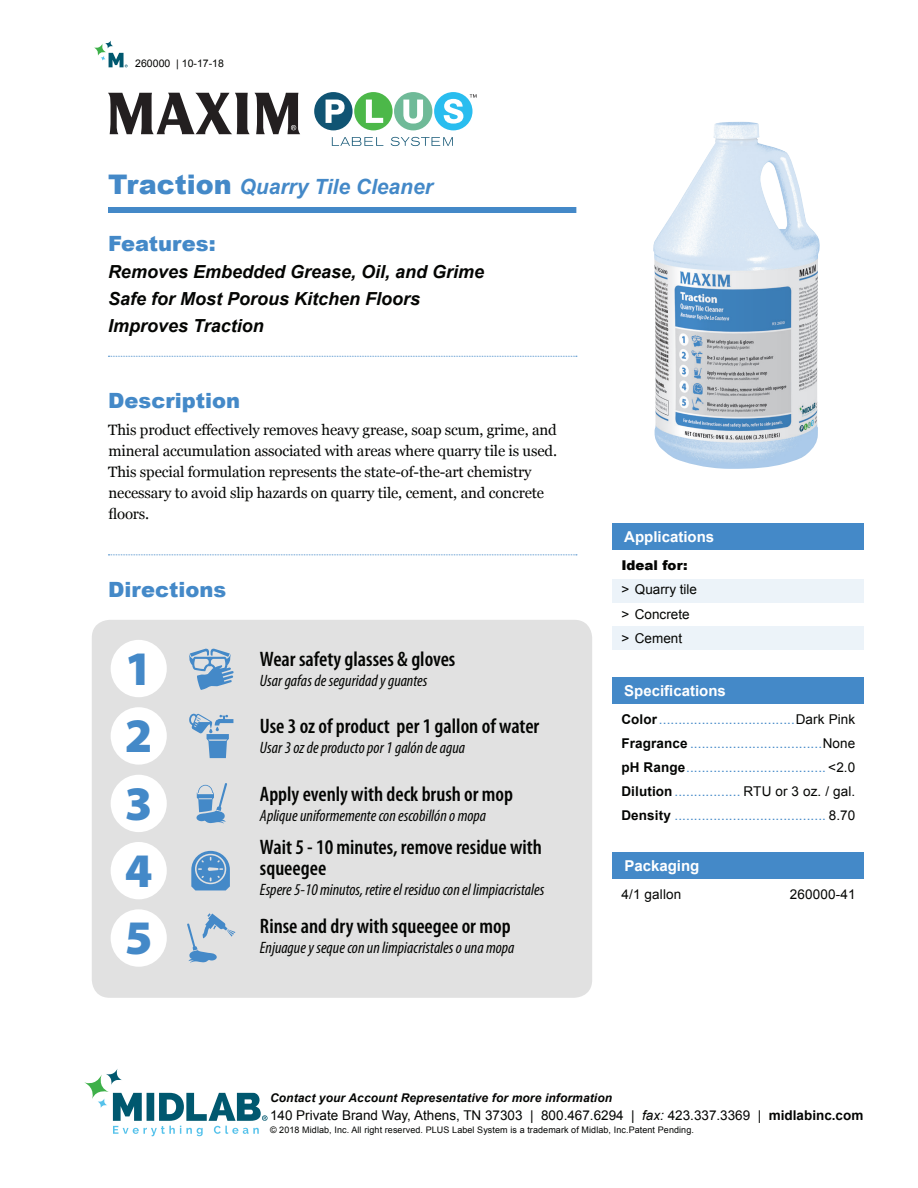
<style>
.page{position:relative;width:918px;height:1188px;background:#fff}
.page>*{position:absolute;margin:0;border:0;box-sizing:border-box;transform-origin:0 0}
.t1{font:900 48.45px/67.2px "Myriad Pro";color:#4489c8;text-align:justify}
.t2{font:600 condensed 21px/21px "Myriad Pro";color:#040503}
.t3{font:900 21px "Arial";color:#4489c8}
.t4{font:italic 700 21px "Arial";color:#4489c8}
.t5{font:italic 700 18px/27px "Arial";color:#040503}
.t6{font:italic condensed 16.5px "Myriad Pro";color:#040503}
.t7{font:15px/21px "Georgia";letter-spacing:-.01em;color:#040503}
.t8{font:700 15px "Arial";color:#fff}
.t9{font:13.5px/24px "Arial";letter-spacing:.01em;color:#4489c8;text-align:justify}
.t10{font:13.5px/24px "Arial";color:#040503}
.t11{font:900 13.5px "Arial";color:#040503}
.t12{font:italic 700 12px "Arial";letter-spacing:.01em;color:#040503}
.t13{font:10.5px "Arial";color:#040503}
.t14{font:9px "Arial";letter-spacing:.01em;color:#040503}
.s1{font-weight:900;font-style:normal;font-size:27px}
.s2{font-weight:700;color:#040503}
.s3{color:#040503}
.s4{font-style:italic}
.s5{font-weight:700}
</style>
<div class="page">
<svg style="left:113px;top:1093px;width:155px;height:43px"></svg>
<svg style="left:84px;top:1074px;width:25px;height:25px"></svg>
<svg style="left:106px;top:1068px;width:16px;height:17px"></svg>
<svg style="left:97px;top:1098px;width:11px;height:10px"></svg>
<svg style="left:94px;top:43px;width:12px;height:13px"></svg>
<svg style="left:105px;top:40px;width:8px;height:9px"></svg>
<svg style="left:100px;top:53px;width:28px;height:14px"></svg>
<div style="left:612px;top:579px;width:252px;height:24px;background:#ecf3f9"></div>
<div style="left:612px;top:626px;width:252px;height:24px;background:#ecf3f9"></div>
<div style="left:612px;top:524px;width:252px;height:26px;background:#4489c8"></div>
<div style="left:612px;top:677px;width:252px;height:27px;background:#4489c8"></div>
<div style="left:612px;top:852px;width:252px;height:27px;background:#4489c8"></div>
<div style="left:92px;top:620px;width:500px;height:378px;background:#e1e1e1;border-radius:18px"></div>
<svg style="left:108px;top:554px;width:469px;height:1px"></svg>
<div style="left:111px;top:640px;width:56px;height:57px;background:#fff;border-radius:50%"></div>
<div style="left:111px;top:707px;width:56px;height:58px;background:#fff;border-radius:50%"></div>
<div style="left:111px;top:775px;width:56px;height:57px;background:#fff;border-radius:50%"></div>
<div style="left:111px;top:842px;width:56px;height:57px;background:#fff;border-radius:50%"></div>
<div style="left:111px;top:909px;width:56px;height:58px;background:#fff;border-radius:50%"></div>
<svg style="left:108px;top:93px;width:192px;height:41px"></svg>
<div style="left:314px;top:92px;width:39px;height:38px;background:#105473;border-radius:50%"></div>
<div style="left:354px;top:92px;width:39px;height:38px;background:#4cb849;border-radius:50%"></div>
<div style="left:394px;top:92px;width:38px;height:38px;background:#6fba98;border-radius:50%"></div>
<div style="left:434px;top:92px;width:39px;height:38px;background:#29bdef;border-radius:50%"></div>
<svg style="left:326px;top:100px;width:19px;height:23px"></svg>
<svg style="left:366px;top:100px;width:17px;height:23px"></svg>
<svg style="left:403px;top:100px;width:20px;height:24px"></svg>
<svg style="left:444px;top:99px;width:19px;height:25px"></svg>
<svg style="left:332px;top:137px;width:51px;height:9px"></svg>
<svg style="left:391px;top:137px;width:62px;height:9px"></svg>
<svg style="left:470px;top:94px;width:7px;height:4px"></svg>
<div style="left:108px;top:207px;width:468px;height:6px;background:#4489c8"></div>
<svg style="left:108px;top:356px;width:469px;height:1px"></svg>
<svg style="left:189px;top:648px;width:45px;height:42px"></svg>
<svg style="left:189px;top:714px;width:44px;height:44px"></svg>
<svg style="left:196px;top:783px;width:31px;height:41px"></svg>
<img style="left:653px;top:122px;width:167px;height:347px">
<svg style="left:191px;top:851px;width:39px;height:39px"></svg>
<svg style="left:187px;top:913px;width:48px;height:50px"></svg>
<p class="t13" style="left:135px;top:57px;width:90px">260000 | 10-17-18</p>
<h2 class="t4" style="left:108px;top:172px;width:326px"><span class="s1">Traction</span> Quarry Tile Cleaner</h2>
<h2 class="t3" style="left:108px;top:228px;width:109px">Features:</h2>
<p class="t5" style="left:108px;top:259px;width:378px">Removes Embedded Grease, Oil, and Grime<br>Safe for Most Porous Kitchen Floors<br>Improves Traction</p>
<h2 class="t3" style="left:108px;top:385px;width:133px">Description</h2>
<p class="t7" style="left:108px;top:420px;width:450px">This product effectively removes heavy grease, soap scum, grime, and mineral accumulation associated with areas where quarry tile is used.<br>This special formulation represents the state-of-the-art chemistry necessary to avoid slip hazards on quarry tile, cement, and concrete floors.</p>
<h2 class="t3" style="left:108px;top:574px;width:120px">Directions</h2>
<h1 class="t1" style="left:125px;top:636px;width:29px">1<br>2<br>3<br>4<br>5</h1>
<h2 class="t2" style="left:260px;top:649px;width:197px">Wear safety glasses &amp; gloves</h2>
<p class="t6" style="left:260px;top:670px;width:169px">Usar gafas de seguridad y guantes</p>
<h2 class="t2" style="left:260px;top:716px;width:281px">Use 3 oz of product per 1 gallon of water</h2>
<p class="t6" style="left:260px;top:738px;width:207px">Usar 3 oz de producto por 1 galón de agua</p>
<h2 class="t2" style="left:260px;top:784px;width:255px">Apply evenly with deck brush or mop</h2>
<p class="t6" style="left:260px;top:805px;width:228px">Aplique uniformemente con escobillón o mopa</p>
<h2 class="t2" style="left:260px;top:837px;width:284px">Wait 5 - 10 minutes, remove residue with squeegee</h2>
<p class="t6" style="left:260px;top:879px;width:286px">Espere 5-10 minutos, retire el residuo con el limpiacristales</p>
<h2 class="t2" style="left:260px;top:916px;width:252px">Rinse and dry with squeegee or mop</h2>
<p class="t6" style="left:260px;top:938px;width:256px">Enjuague y seque con un limpiacristales o una mopa</p>
<p class="t8" style="left:624px;top:527px;width:92px">Applications</p>
<p class="t11" style="left:621px;top:556px;width:68px">Ideal for:</p>
<p class="t10" style="left:621px;top:578px;width:77px">&gt; Quarry tile &gt; Concrete &gt; Cement</p>
<p class="t8" style="left:624px;top:681px;width:103px">Specifications</p>
<p class="t9" style="left:621px;top:708px;width:236px"><span class="s2">Color</span>...................................<span class="s3">Dark Pink </span><span class="s2">Fragrance</span> ..................................<span class="s3">None </span><span class="s2">pH Range</span>.................................... <span class="s3">&lt;2.0<br></span><span class="s2">Dilution</span>................. <span class="s3">RTU or 3 oz. / gal.<br></span><span class="s2">Density</span> ....................................... <span class="s3">8.70</span></p>
<p class="t8" style="left:624px;top:856px;width:77px">Packaging</p>
<p class="t10" style="left:622px;top:883px;width:61px">4/1 gallon</p>
<p class="t10" style="left:790px;top:883px;width:67px">260000-41</p>
<p class="t12" style="left:270px;top:1090px;width:344px">Contact your Account Representative for more information</p>
<p class="t10" style="left:270px;top:1103px;width:595px">140 Private Brand Way, Athens, TN 37303 | 800.467.6294 | <span class="s4">fax:</span> 423.337.3369 | <span class="s5">midlabinc.com</span></p>
<p class="t14" style="left:270px;top:1124px;width:425px">© 2018 Midlab, Inc. All right reserved. PLUS Label System is a trademark of Midlab, Inc.Patent Pending.</p>
</div>
